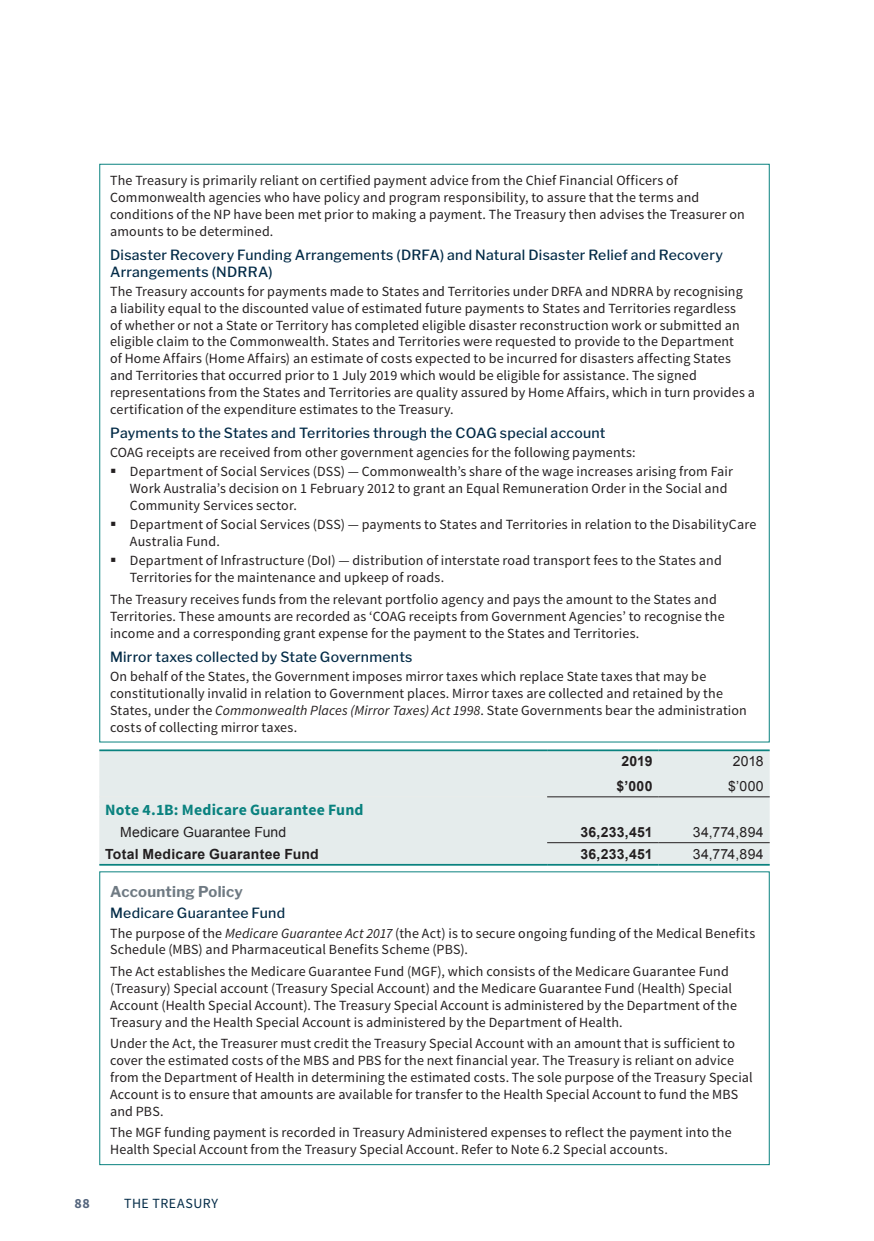
<style>
.page{position:relative;width:874px;height:1241px;background:#fff}
.page>*{position:absolute;margin:0;border:0;box-sizing:border-box;transform-origin:0 0}
.FS_table_heading{font:700 15.75px "Source Sans Pro";letter-spacing:.01em;color:#0a827f}
.FS_Policy_heading_1{font:700 14.88px "Libre Franklin";letter-spacing:.015em;color:#6f7a83}
.FS_Policy_text{font:14px/16.8px "Source Sans Pro";letter-spacing:.01em;color:#231f20}
.FS_Policy_heading_2{font:500 14px/16.8px "Libre Franklin";letter-spacing:.02em;color:#032b47}
.FS_table_right{font:700 14px "Arial";letter-spacing:.015em;color:#231f20}
.FS_table_right-2{font:14px "Arial";letter-spacing:.02em;color:#231f20}
.FS_table_lvl1{font:700 14px "Arial";letter-spacing:.015em;color:#231f20}
.FS_table_lvl2{font:14px "Arial";letter-spacing:.01em;color:#231f20}
.t1{font:14px "Source Sans Pro";letter-spacing:.035em;color:#032b47}
.t2{font:700 14px "Source Sans Pro";color:#54657d}
.s1{font-style:italic}
</style>
<div class="page">
<div style="left:99px;top:751px;width:670px;height:112px;background:#e5ecec"></div>
<hr style="left:99px;top:796px;width:448px;height:1px;background:#eaeceb">
<hr style="left:99px;top:749px;width:448px;height:2px;background:#0a827f">
<hr style="left:547px;top:749px;width:111px;height:2px;background:#0a827f">
<hr style="left:658px;top:749px;width:111px;height:2px;background:#0a827f">
<hr style="left:547px;top:796px;width:111px;height:1px;background:#231f20">
<hr style="left:658px;top:796px;width:111px;height:1px;background:#231f20">
<hr style="left:99px;top:863px;width:448px;height:2px;background:#0a827f">
<hr style="left:547px;top:863px;width:111px;height:2px;background:#0a827f">
<hr style="left:658px;top:863px;width:111px;height:2px;background:#0a827f">
<hr style="left:547px;top:842px;width:111px;height:1px;background:#231f20">
<hr style="left:658px;top:842px;width:111px;height:1px;background:#231f20">
<p class="FS_Policy_text" style="left:110px;top:172px;width:636px">The Treasury is primarily reliant on certified payment advice from the Chief Financial Officers of Commonwealth agencies who have policy and program responsibility, to assure that the terms and conditions of the NP have been met prior to making a payment. The Treasury then advises the Treasurer on amounts to be determined.</p>
<p class="FS_Policy_heading_2" style="left:110px;top:246px;width:614px">Disaster Recovery Funding Arrangements (DRFA) and Natural Disaster Relief and Recovery<br>Arrangements (NDRRA)</p>
<p class="FS_Policy_text" style="left:110px;top:283px;width:646px">The Treasury accounts for payments made to States and Territories under DRFA and NDRRA by recognising<br>a liability equal to the discounted value of estimated future payments to States and Territories regardless<br>of whether or not a State or Territory has completed eligible disaster reconstruction work or submitted an eligible claim to the Commonwealth. States and Territories were requested to provide to the Department<br>of Home Affairs (Home Affairs) an estimate of costs expected to be incurred for disasters affecting States and Territories that occurred prior to 1 July 2019 which would be eligible for assistance. The signed representations from the States and Territories are quality assured by Home Affairs, which in turn provides a certification of the expenditure estimates to the Treasury.</p>
<p class="FS_Policy_heading_2" style="left:110px;top:424px;width:496px">Payments to the States and Territories through the COAG special account</p>
<p class="FS_Policy_text" style="left:110px;top:444px;width:526px">COAG receipts are received from other government agencies for the following payments:</p>
<p class="FS_Policy_text" style="left:130px;top:463px;width:604px">Department of Social Services (DSS) — Commonwealth’s share of the wage increases arising from Fair<br>Work Australia’s decision on 1 February 2012 to grant an Equal Remuneration Order in the Social and<br>Community Services sector.</p>
<p class="FS_Policy_text" style="left:130px;top:516px;width:627px">Department of Social Services (DSS) — payments to States and Territories in relation to the DisabilityCare<br>Australia Fund.</p>
<p class="FS_Policy_text" style="left:130px;top:552px;width:593px">Department of Infrastructure (DoI) — distribution of interstate road transport fees to the States and<br>Territories for the maintenance and upkeep of roads.</p>
<p class="FS_Policy_text" style="left:110px;top:591px;width:615px">The Treasury receives funds from the relevant portfolio agency and pays the amount to the States and<br>Territories. These amounts are recorded as ‘COAG receipts from Government Agencies’ to recognise the income and a corresponding grant expense for the payment to the States and Territories.</p>
<p class="FS_Policy_heading_2" style="left:110px;top:648px;width:304px">Mirror taxes collected by State Governments</p>
<p class="FS_Policy_text" style="left:110px;top:668px;width:638px">On behalf of the States, the Government imposes mirror taxes which replace State taxes that may be constitutionally invalid in relation to Government places. Mirror taxes are collected and retained by the States, under the <span class="s1">Commonwealth Places (Mirror Taxes) Act 1998</span>. State Governments bear the administration costs of collecting mirror taxes.</p>
<p class="FS_table_right" style="left:621px;top:752px;width:33px">2019</p>
<p class="FS_table_right-2" style="left:732px;top:752px;width:32px">2018</p>
<p class="FS_table_right" style="left:616px;top:776px;width:37px">$’000</p>
<p class="FS_table_right-2" style="left:727px;top:776px;width:37px">$’000</p>
<p class="FS_table_heading" style="left:105px;top:799px;width:260px">Note 4.1B: Medicare Guarantee Fund</p>
<p class="FS_table_lvl2" style="left:120px;top:822px;width:168px">Medicare Guarantee Fund</p>
<p class="FS_table_right" style="left:580px;top:822px;width:74px">36,233,451</p>
<p class="FS_table_right-2" style="left:692px;top:822px;width:72px">34,774,894</p>
<p class="FS_table_lvl1" style="left:105px;top:844px;width:215px">Total Medicare Guarantee Fund</p>
<p class="FS_table_right" style="left:580px;top:844px;width:74px">36,233,451</p>
<p class="FS_table_right-2" style="left:692px;top:844px;width:72px">34,774,894</p>
<p class="FS_Policy_heading_1" style="left:110px;top:882px;width:134px">Accounting Policy</p>
<p class="FS_Policy_heading_2" style="left:110px;top:904px;width:176px">Medicare Guarantee Fund</p>
<p class="FS_Policy_text" style="left:110px;top:924px;width:646px">The purpose of the <span class="s1">Medicare Guarantee Act 2017</span> (the Act) is to secure ongoing funding of the Medical Benefits<br>Schedule (MBS) and Pharmaceutical Benefits Scheme (PBS).</p>
<p class="FS_Policy_text" style="left:110px;top:963px;width:628px">The Act establishes the Medicare Guarantee Fund (MGF), which consists of the Medicare Guarantee Fund (Treasury) Special account (Treasury Special Account) and the Medicare Guarantee Fund (Health) Special Account (Health Special Account). The Treasury Special Account is administered by the Department of the Treasury and the Health Special Account is administered by the Department of Health.</p>
<p class="FS_Policy_text" style="left:110px;top:1035px;width:643px">Under the Act, the Treasurer must credit the Treasury Special Account with an amount that is sufficient to cover the estimated costs of the MBS and PBS for the next financial year. The Treasury is reliant on advice from the Department of Health in determining the estimated costs. The sole purpose of the Treasury Special Account is to ensure that amounts are available for transfer to the Health Special Account to fund the MBS and PBS.</p>
<p class="FS_Policy_text" style="left:110px;top:1124px;width:622px">The MGF funding payment is recorded in Treasury Administered expenses to reflect the payment into the<br>Health Special Account from the Treasury Special Account. Refer to Note 6.2 Special accounts.</p>
<p class="t2" style="left:74px;top:1194px;width:17px">88</p>
<p class="t1" style="left:124px;top:1194px;width:95px">THE TREASURY</p>
</div>
